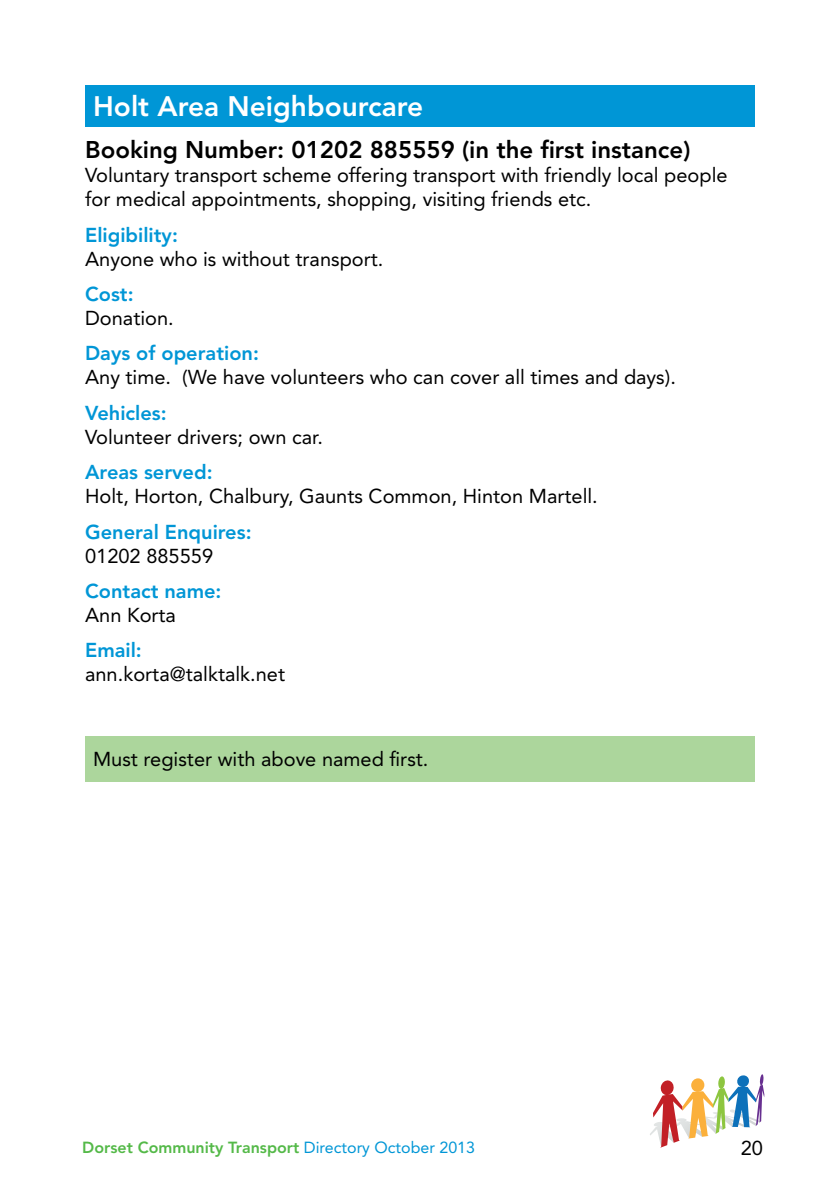
<style>
.page{position:relative;width:840px;height:1191px;background:#fff}
.page>*{position:absolute;margin:0;border:0;box-sizing:border-box;transform-origin:0 0}
.t1{font:800 28px "Avenir";color:#fff}
.t2{font:800 24px "Avenir";color:#000}
.t3{font:20px/24px "Avenir";color:#000}
.t4{font:800 20px "Avenir";color:#0096d6}
.t5{font:800 16px "Avenir";color:#54b948}
.s1{font-weight:400;color:#0096d6}
</style>
<div class="page">
<svg style="left:650px;top:1074px;width:114px;height:73px"></svg>
<div style="left:85px;top:85px;width:669px;height:41px;background:#0096d6"></div>
<div style="left:85px;top:736px;width:669px;height:45px;background:#acd69c"></div>
<h1 class="t1" style="left:93px;top:90px;width:331px">Holt Area Neighbourcare</h1>
<p class="t2" style="left:85px;top:136px;width:606px">Booking Number: 01202 885559 (in the first instance)</p>
<p class="t3" style="left:85px;top:164px;width:643px">Voluntary transport scheme offering transport with friendly local people for medical appointments, shopping, visiting friends etc.</p>
<p class="t4" style="left:85px;top:223px;width:94px">Eligibility:</p>
<p class="t3" style="left:85px;top:247px;width:299px">Anyone who is without transport.</p>
<p class="t4" style="left:85px;top:282px;width:50px">Cost:</p>
<p class="t3" style="left:85px;top:306px;width:90px">Donation.</p>
<p class="t4" style="left:85px;top:342px;width:175px">Days of operation:</p>
<p class="t3" style="left:85px;top:366px;width:592px">Any time. (We have volunteers who can cover all times and days).</p>
<p class="t4" style="left:85px;top:401px;width:83px">Vehicles:</p>
<p class="t3" style="left:85px;top:425px;width:239px">Volunteer drivers; own car.</p>
<p class="t4" style="left:85px;top:460px;width:129px">Areas served:</p>
<p class="t3" style="left:85px;top:484px;width:514px">Holt, Horton, Chalbury, Gaunts Common, Hinton Martell.</p>
<p class="t4" style="left:85px;top:520px;width:168px">General Enquires:</p>
<p class="t3" style="left:85px;top:544px;width:129px">01202 885559</p>
<p class="t4" style="left:85px;top:579px;width:138px">Contact name:</p>
<p class="t3" style="left:85px;top:603px;width:92px">Ann Korta</p>
<p class="t4" style="left:85px;top:638px;width:58px">Email:</p>
<p class="t3" style="left:85px;top:662px;width:201px">ann.korta@talktalk.net</p>
<p class="t3" style="left:93px;top:747px;width:336px">Must register with above named first.</p>
<p class="t5" style="left:82px;top:1138px;width:394px">Dorset Community Transport <span class="s1">Directory October 2013</span></p>
<p class="t3" style="left:740px;top:1136px;width:24px">20</p>
</div>
